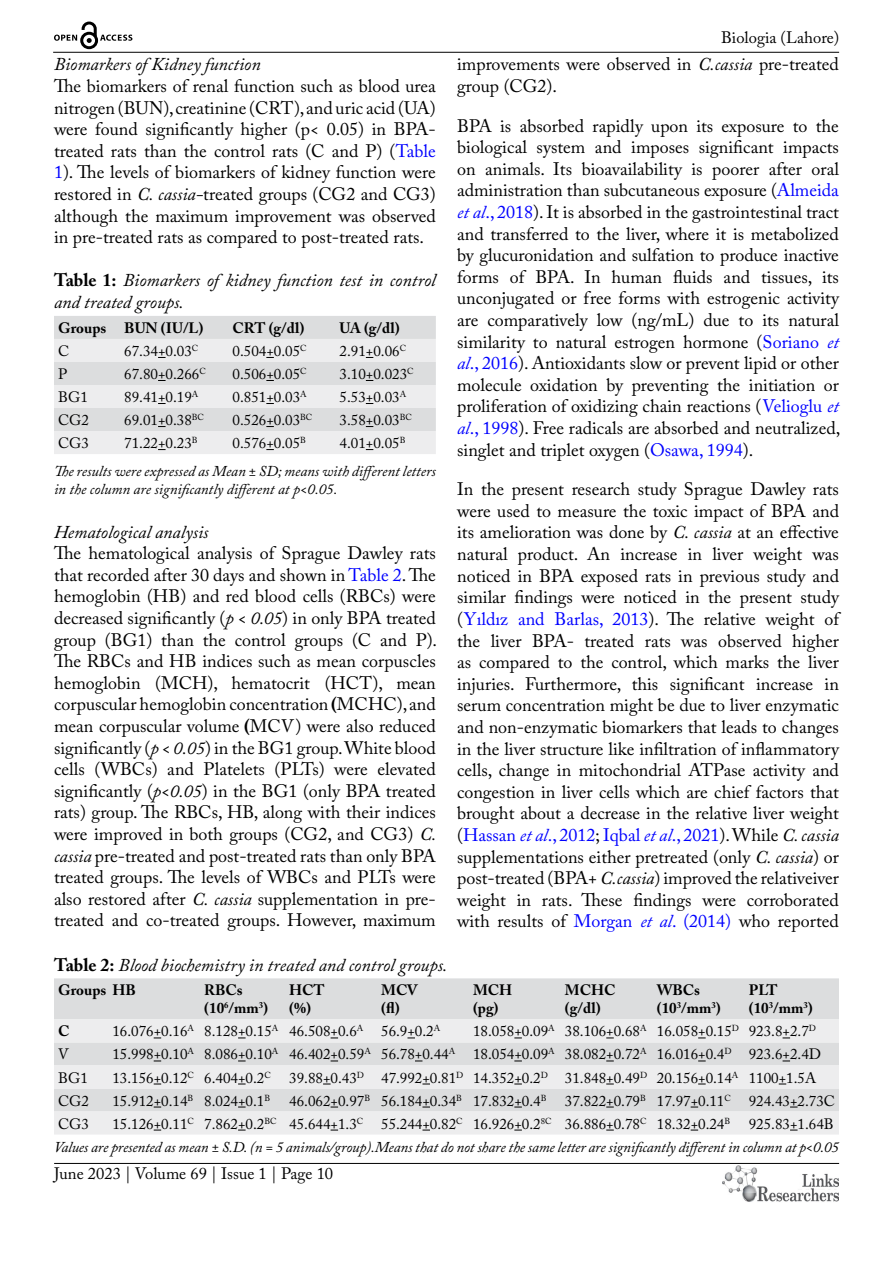
<style>
.page{position:relative;width:893px;height:1263px;background:#fff}
.page>*{position:absolute;margin:0;border:0;box-sizing:border-box;transform-origin:0 0}
.t1{font:18px/21.6px "Adobe Caslon Pro";color:#000;text-align:justify}
.t2{font:italic 18px/21.6px "Adobe Caslon Pro";color:#000}
.t3{font:16.5px "Adobe Caslon Pro";color:#000}
.t4{font:15px "Adobe Caslon Pro";color:#000}
.t5{font:italic 15px/28.2px "Adobe Caslon Pro";letter-spacing:-.005em;color:#000}
.t6{font:700 15px/18px "Adobe Caslon Pro";color:#000}
.s1{color:#00f}
.s2{font-style:italic}
.s3{font-weight:700;font-style:normal}
.s4{font-style:normal}
.s5{font-weight:700}
.s6{font-style:italic;color:#00f}
</style>
<div class="page">
<hr style="left:53px;top:52px;width:786px;height:1px;background:#000">
<hr style="left:54px;top:1163px;width:785px;height:1px;background:#000">
<img style="left:722px;top:1166px;width:117px;height:36px">
<svg style="left:54px;top:22px;width:78px;height:27px"></svg>
<svg style="left:54px;top:316px;width:382px;height:138px;background:#e4e4e5"></svg>
<div style="left:54px;top:978px;width:785px;height:41px;background:#dcddde"></div>
<svg style="left:54px;top:1019px;width:785px;height:115px;background:#e5e6e7"></svg>
<p class="t2" style="left:54px;top:53px;width:208px">Biomarkers of Kidney function</p>
<p class="t1" style="left:54px;top:75px;width:383px">The biomarkers of renal function such as blood urea nitrogen (BUN), creatinine (CRT), and uric acid (UA) were found significantly higher (p&lt; 0.05) in BPA&shy;treated rats than the control rats (C and P) (<span class="s1">Table 1</span>). The levels of biomarkers of kidney function were restored in <span class="s2">C. cassia-</span>treated groups (CG2 and CG3) although the maximum improvement was observed in pre-treated rats as compared to post-treated rats.</p>
<p class="t2" style="left:54px;top:269px;width:383px"><span class="s3">Table 1:</span> Biomarkers of kidney function test in control and treated groups.</p>
<p class="t6" style="left:58px;top:319px;width:147px">Groups BUN (IU/L)</p>
<p class="t6" style="left:233px;top:319px;width:73px">CRT (g/dl)</p>
<p class="t6" style="left:340px;top:319px;width:62px">UA (g/dl)</p>
<p class="t4" style="left:58px;top:342px;width:13px">C</p>
<p class="t4" style="left:124px;top:342px;width:76px">67.34+0.03<sup>C</sup></p>
<p class="t4" style="left:233px;top:342px;width:76px">0.504+0.05<sup>C</sup></p>
<p class="t4" style="left:340px;top:342px;width:68px">2.91+0.06<sup>C</sup></p>
<p class="t4" style="left:58px;top:365px;width:11px">P</p>
<p class="t4" style="left:124px;top:365px;width:83px">67.80+0.266<sup>C</sup></p>
<p class="t4" style="left:233px;top:365px;width:76px">0.506+0.05<sup>C</sup></p>
<p class="t4" style="left:340px;top:365px;width:76px">3.10+0.023<sup>C</sup></p>
<p class="t4" style="left:58px;top:388px;width:31px">BG1</p>
<p class="t4" style="left:124px;top:388px;width:76px">89.41+0.19<sup>A</sup></p>
<p class="t4" style="left:233px;top:388px;width:76px">0.851+0.03<sup>A</sup></p>
<p class="t4" style="left:340px;top:388px;width:68px">5.53+0.03<sup>A</sup></p>
<p class="t4" style="left:58px;top:411px;width:32px">CG2</p>
<p class="t4" style="left:124px;top:411px;width:81px">69.01+0.38<sup>BC</sup></p>
<p class="t4" style="left:233px;top:411px;width:81px">0.526+0.03<sup>BC</sup></p>
<p class="t4" style="left:340px;top:411px;width:74px">3.58+0.03<sup>BC</sup></p>
<p class="t4" style="left:58px;top:434px;width:32px">CG3</p>
<p class="t4" style="left:124px;top:434px;width:75px">71.22+0.23<sup>B</sup></p>
<p class="t4" style="left:233px;top:434px;width:75px">0.576+0.05<sup>B</sup></p>
<p class="t5" style="left:54px;top:429px;width:383px;text-indent:286px"><span class="s4">4.01+0.05</span><sup>B<br></sup>The results were expressed as Mean ± SD; means with different letters</p>
<p class="t5" style="left:54px;top:475px;width:285px">in the column are significantly different at p&lt;0.05.</p>
<p class="t2" style="left:54px;top:520px;width:156px">Hematological analysis</p>
<p class="t1" style="left:54px;top:542px;width:385px">The hematological analysis of Sprague Dawley rats that recorded after 30 days and shown in <span class="s1">Table 2</span>. The hemoglobin (HB) and red blood cells (RBCs) were decreased significantly (<span class="s2">p &lt; 0.05</span>) in only BPA treated group (BG1) than the control groups (C and P).<br>The RBCs and HB indices such as mean corpuscles hemoglobin (MCH), hematocrit (HCT), mean corpuscular hemoglobin concentration <span class="s5">(</span>MCHC), and mean corpuscular volume <span class="s5">(</span>MCV) were also reduced significantly (<span class="s2">p &lt; 0.05</span>) in the BG1 group. White blood cells (WBCs) and Platelets (PLTs) were elevated significantly (<span class="s2">p&lt;0.05</span>) in the BG1 (only BPA treated rats) group. The RBCs, HB, along with their indices were improved in both groups (CG2, and CG3) <span class="s2">C. cassia</span> pre-treated and post-treated rats than only BPA treated groups. The levels of WBCs and PLTs were also restored after <span class="s2">C. cassia</span> supplementation in pre&shy;treated and co-treated groups. However, maximum</p>
<p class="t3" style="left:721px;top:28px;width:120px">Biologia (Lahore)</p>
<p class="t1" style="left:457px;top:53px;width:383px">improvements were observed in <span class="s2">C.cassia</span> pre-treated group (CG2).</p>
<p class="t1" style="left:457px;top:115px;width:385px">BPA is absorbed rapidly upon its exposure to the biological system and imposes significant impacts on animals. Its bioavailability is poorer after oral administration than subcutaneous exposure (<span class="s1">Almeida </span><span class="s6">et al</span><span class="s1">., 2018</span>). It is absorbed in the gastrointestinal tract and transferred to the liver, where it is metabolized by glucuronidation and sulfation to produce inactive forms of BPA. In human fluids and tissues, its unconjugated or free forms with estrogenic activity are comparatively low (ng/mL) due to its natural similarity to natural estrogen hormone (<span class="s1">Soriano</span> <span class="s6">et al</span><span class="s1">., 2016</span>). Antioxidants slow or prevent lipid or other molecule oxidation by preventing the initiation or proliferation of oxidizing chain reactions (<span class="s1">Velioglu</span> <span class="s6">et al</span><span class="s1">., 1998</span>). Free radicals are absorbed and neutralized, singlet and triplet oxygen (<span class="s1">Osawa, 1994</span>).</p>
<p class="t1" style="left:457px;top:478px;width:383px">In the present research study Sprague Dawley rats were used to measure the toxic impact of BPA and its amelioration was done by <span class="s2">C. cassia</span> at an effective natural product. An increase in liver weight was noticed in BPA exposed rats in previous study and similar findings were noticed in the present study (<span class="s1">Yıldız and Barlas, 2013</span>). The relative weight of the liver BPA- treated rats was observed higher as compared to the control, which marks the liver injuries. Furthermore, this significant increase in serum concentration might be due to liver enzymatic and non-enzymatic biomarkers that leads to changes in the liver structure like infiltration of inflammatory cells, change in mitochondrial ATPase activity and congestion in liver cells which are chief factors that brought about a decrease in the relative liver weight (<span class="s1">Hassan</span> <span class="s6">et al</span><span class="s1">., 2012</span>; <span class="s1">Iqbal</span> <span class="s6">et al</span><span class="s1">., 2021</span>). While <span class="s2">C. cassia </span>supplementations either pretreated (only <span class="s2">C. cassia</span>) or post-treated (BPA+ <span class="s2">C.cassia</span>) improved the relativeiver weight in rats. These findings were corroborated with results of <span class="s1">Morgan</span> <span class="s6">et al</span><span class="s1">. (2014)</span> who reported</p>
<p class="t2" style="left:54px;top:953px;width:395px"><span class="s3">Table 2:</span> Blood biochemistry in treated and control groups.</p>
<p class="t6" style="left:58px;top:981px;width:79px">Groups HB</p>
<p class="t6" style="left:204px;top:981px;width:65px">RBCs (10<sup>6</sup>/mm<sup>3</sup>)</p>
<p class="t6" style="left:289px;top:981px;width:37px">HCT (%)</p>
<p class="t6" style="left:381px;top:981px;width:38px">MCV (fl)</p>
<p class="t6" style="left:473px;top:981px;width:41px">MCH (pg)</p>
<p class="t6" style="left:565px;top:981px;width:52px">MCHC (g/dl)</p>
<p class="t6" style="left:657px;top:981px;width:65px">WBCs (10<sup>3</sup>/mm<sup>3</sup>)</p>
<p class="t6" style="left:749px;top:981px;width:65px">PLT (10<sup>3</sup>/mm<sup>3</sup>)</p>
<p class="t6" style="left:58px;top:1022px;width:13px">C</p>
<p class="t4" style="left:112px;top:1022px;width:329px">16.076+0.16<sup>A</sup> 8.128+0.15<sup>A</sup> 46.508+0.6<sup>A</sup> 56.9+0.2<sup>A</sup></p>
<p class="t4" style="left:473px;top:1022px;width:344px">18.058+0.09<sup>A</sup> 38.106+0.68<sup>A</sup> 16.058+0.15<sup>D</sup> 923.8+2.7<sup>D</sup></p>
<p class="t4" style="left:58px;top:1045px;width:12px">V</p>
<p class="t4" style="left:112px;top:1045px;width:710px">15.998+0.10<sup>A</sup> 8.086+0.10<sup>A</sup> 46.402+0.59<sup>A</sup> 56.78+0.44<sup>A</sup> 18.054+0.09<sup>A</sup> 38.082+0.72<sup>A</sup> 16.016+0.4<sup>D</sup> 923.6+2.4D</p>
<p class="t4" style="left:58px;top:1068px;width:31px">BG1</p>
<p class="t4" style="left:112px;top:1068px;width:705px">13.156+0.12<sup>C</sup> 6.404+0.2<sup>C</sup> 39.88+0.43<sup>D</sup> 47.992+0.81<sup>D</sup> 14.352+0.2<sup>D</sup> 31.848+0.49<sup>D</sup> 20.156+0.14<sup>A</sup> 1100+1.5A</p>
<p class="t4" style="left:58px;top:1091px;width:32px">CG2</p>
<p class="t4" style="left:112px;top:1091px;width:159px">15.912+0.14<sup>B</sup> 8.024+0.1<sup>B</sup></p>
<p class="t4" style="left:289px;top:1091px;width:547px">46.062+0.97<sup>B</sup> 56.184+0.34<sup>B</sup> 17.832+0.4<sup>B</sup> 37.822+0.79<sup>B</sup> 17.97+0.11<sup>C</sup> 924.43+2.73C</p>
<p class="t4" style="left:58px;top:1114px;width:32px">CG3</p>
<p class="t5" style="left:54px;top:1111px;width:787px;line-height:23.7px;text-indent:58px"><span class="s4">15.126+0.11</span><sup>C</sup> <span class="s4">7.862+0.2</span><sup>BC</sup> <span class="s4">45.644+1.3</span><sup>C</sup> <span class="s4">55.244+0.82</span><sup>C</sup> <span class="s4">16.926+0.2</span><sup>8C</sup> <span class="s4">36.886+0.78</span><sup>C</sup> <span class="s4">18.32+0.24</span><sup>B</sup> <span class="s4">925.83+1.64B<br></span>Values are presented as mean ± S.D. (n = 5 animals/group).Means that do not share the same letter are significantly different in column at p&lt;0.05</p>
<p class="t3" style="left:54px;top:1164px;width:281px">June 2023 | Volume 69 | Issue 1 | Page 10</p>
</div>
